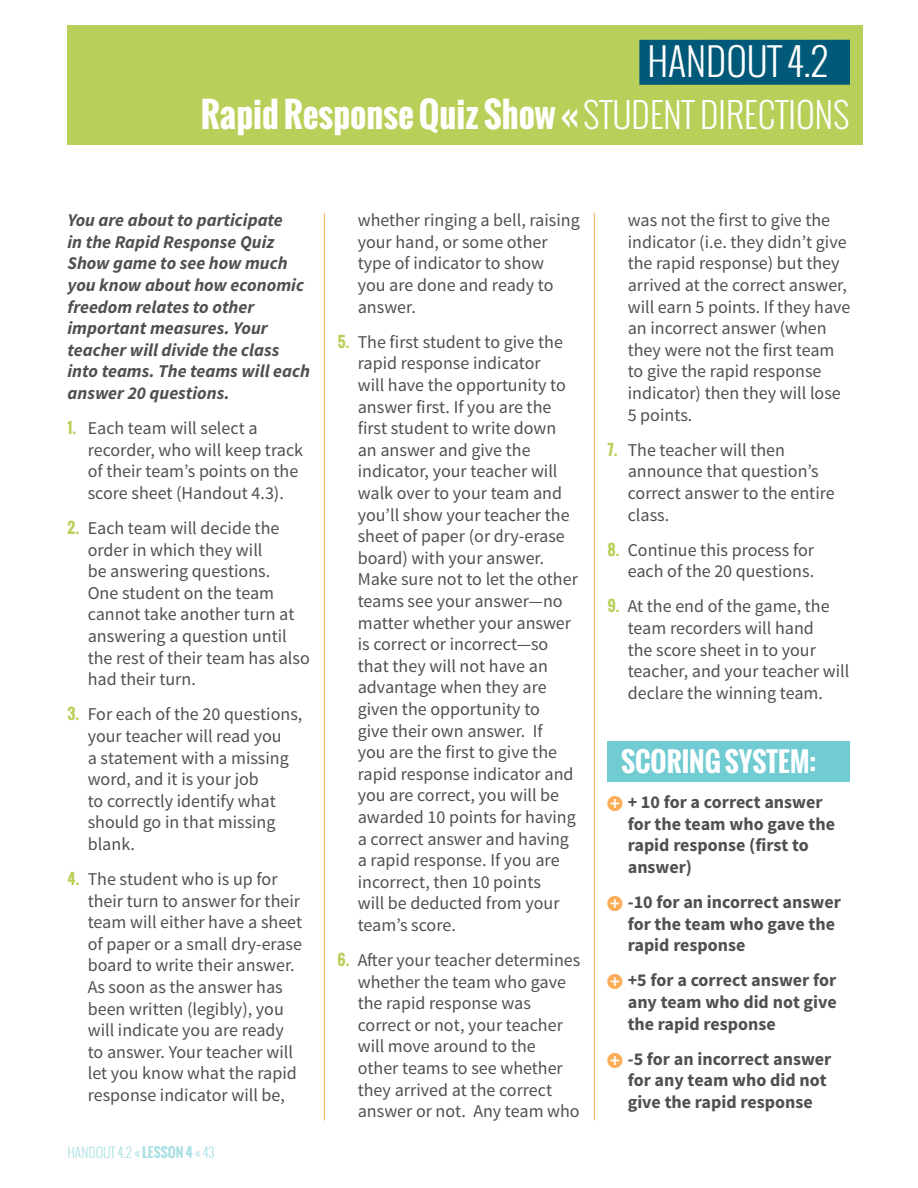
<style>
.page{position:relative;width:918px;height:1188px;background:#fff}
.page>*{position:absolute;margin:0;border:0;box-sizing:border-box;transform-origin:0 0}
.t1{font:300 37.8px "Oswald";color:#fff}
.t2{font:700 34.5px "Oswald";color:#fff}
.Header_Level_1{font:700 27px "Oswald";color:#fff}
.t3{font:18px/21.6px "Source Sans Pro";color:#505052}
.t4{font:700 18px/21.6px "Source Sans Pro";color:#505052}
.Numbered_Bullets{font:italic 700 18px/21.6px "Source Sans Pro";color:#505052}
.Body_Text{font:300 13.5px "Oswald";color:#aae0e4}
.s1{font-weight:300}
.s2{font-family:"Oswald";font-weight:700;font-size:15px;color:#b8d059}
.s3{font-weight:700}
</style>
<div class="page">
<hr style="left:324px;top:213px;width:1px;height:907px;background:#fbac54">
<hr style="left:594px;top:213px;width:1px;height:907px;background:#fbac54">
<div style="left:608px;top:741px;width:242px;height:41px;background:#71cbd3"></div>
<div style="left:68px;top:25px;width:795px;height:119px;background:#b8d059"></div>
<div style="left:639px;top:40px;width:211px;height:45px;background:#005979"></div>
<p class="t1" style="left:647px;top:36px;width:183px">HANDOUT 4.2</p>
<p class="t2" style="left:201px;top:89px;width:650px">Rapid Response Quiz Show « <span class="s1">STUDENT DIRECTIONS</span></p>
<p class="Numbered_Bullets" style="left:68px;top:209px;width:244px">You are about to participate<br>in the Rapid Response Quiz<br>Show game to see how much you know about how economic freedom relates to other important measures. Your teacher will divide the class into teams. The teams will each answer 20 questions.</p>
<p class="t3" style="left:88px;top:418px;width:217px;text-indent:-20px"><span class="s2">1.</span> Each team will select a recorder, who will keep track of their team’s points on the score sheet (Handout 4.3).</p>
<p class="t3" style="left:88px;top:518px;width:224px;text-indent:-20px"><span class="s2">2.</span> Each team will decide the order in which they will<br>be answering questions.<br>One student on the team cannot take another turn at answering a question until the rest of their team has also had their turn.</p>
<p class="t3" style="left:88px;top:704px;width:216px;text-indent:-20px"><span class="s2">3.</span> For each of the 20 questions, your teacher will read you<br>a statement with a missing word, and it is your job<br>to correctly identify what should go in that missing blank.</p>
<p class="t3" style="left:88px;top:869px;width:216px;text-indent:-20px"><span class="s2">4.</span> The student who is up for their turn to answer for their team will either have a sheet of paper or a small dry-erase board to write their answer.<br>As soon as the answer has been written (legibly), you will indicate you are ready to answer. Your teacher will let you know what the rapid response indicator will be,</p>
<p class="Body_Text" style="left:68px;top:1143px;width:149px">HANDOUT 4.2 « <span class="s3">LESSON 4</span> « 43</p>
<p class="t3" style="left:358px;top:210px;width:224px">whether ringing a bell, raising your hand, or some other type of indicator to show<br>you are done and ready to answer.</p>
<p class="t3" style="left:358px;top:331px;width:222px;text-indent:-20px"><span class="s2">5.</span> The first student to give the rapid response indicator<br>will have the opportunity to answer first. If you are the first student to write down an answer and give the indicator, your teacher will walk over to your team and you’ll show your teacher the sheet of paper (or dry-erase board) with your answer.<br>Make sure not to let the other teams see your answer—no matter whether your answer is correct or incorrect—so that they will not have an advantage when they are given the opportunity to<br>give their own answer. If<br>you are the first to give the rapid response indicator and you are correct, you will be awarded 10 points for having a correct answer and having a rapid response. If you are incorrect, then 10 points<br>will be deducted from your team’s score.</p>
<p class="t3" style="left:358px;top:950px;width:224px;text-indent:-20px"><span class="s2">6.</span> After your teacher determines whether the team who gave the rapid response was correct or not, your teacher will move around to the other teams to see whether they arrived at the correct answer or not. Any team who</p>
<p class="t3" style="left:628px;top:210px;width:224px">was not the first to give the indicator (i.e. they didn’t give the rapid response) but they arrived at the correct answer, will earn 5 points. If they have an incorrect answer (when they were not the first team to give the rapid response indicator) then they will lose<br>5 points.</p>
<p class="t3" style="left:628px;top:439px;width:209px;text-indent:-20px"><span class="s2">7.</span> The teacher will then announce that question’s correct answer to the entire class.</p>
<p class="t3" style="left:608px;top:539px;width:208px;text-align:right"><span class="s2">8.</span> Continue this process for each of the 20 questions.</p>
<p class="t3" style="left:628px;top:596px;width:223px;text-indent:-20px"><span class="s2">9.</span> At the end of the game, the team recorders will hand<br>the score sheet in to your teacher, and your teacher will declare the winning team.</p>
<p class="Header_Level_1" style="left:621px;top:741px;width:197px">SCORING SYSTEM:</p>
<p class="t4" style="left:628px;top:792px;width:209px">+ 10 for a correct answer for the team who gave the rapid response (first to answer)</p>
<p class="t4" style="left:628px;top:892px;width:215px">-10 for an incorrect answer for the team who gave the rapid response</p>
<p class="t4" style="left:628px;top:970px;width:211px;text-align:justify">+5 for a correct answer for any team who did not give the rapid response</p>
<p class="t4" style="left:628px;top:1048px;width:205px">-5 for an incorrect answer for any team who did not give the rapid response</p>
</div>
